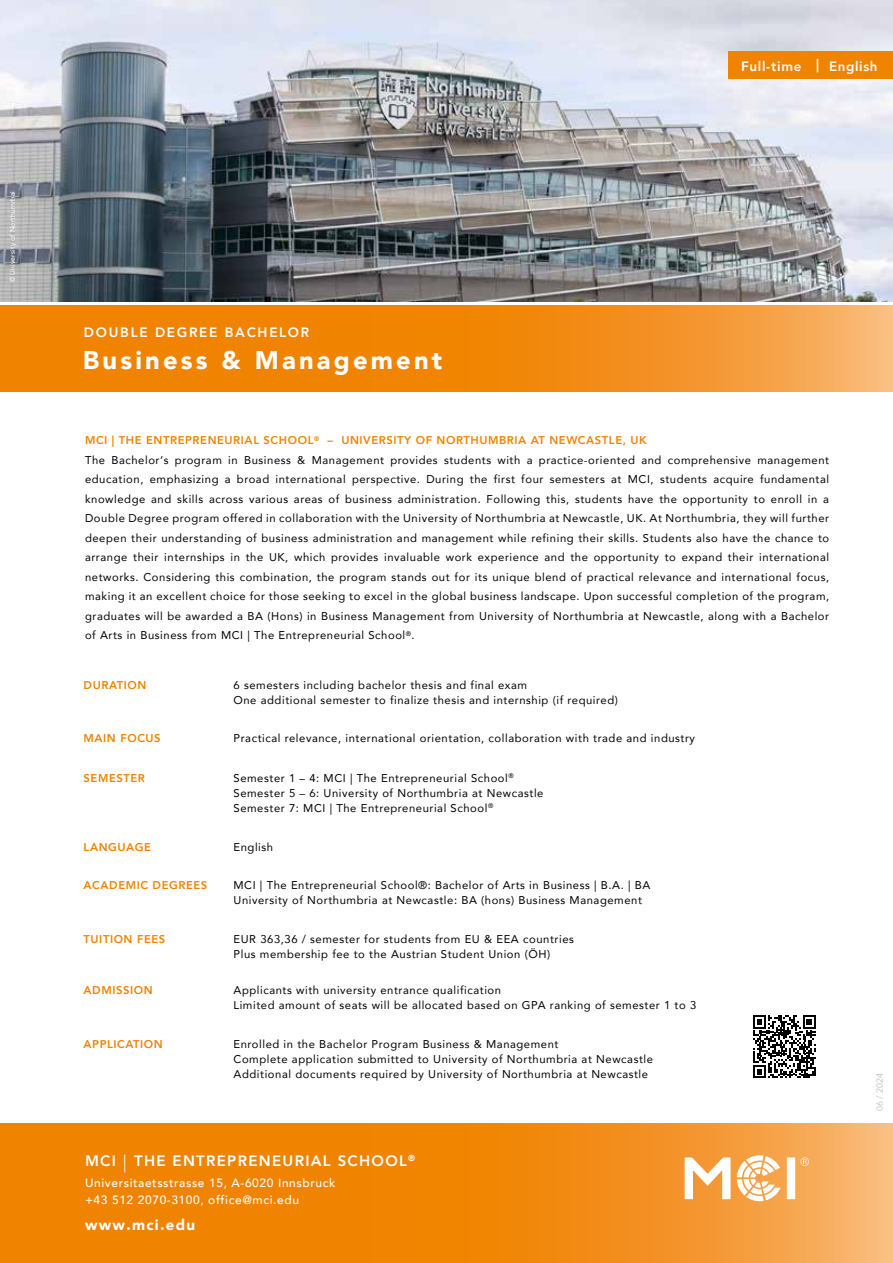
<style>
.page{position:relative;width:893px;height:1263px;background:#fff}
.page>*{position:absolute;margin:0;border:0;box-sizing:border-box;transform-origin:0 0}
.t1{font:900 25.5px "Avenir";letter-spacing:.125em;color:#fff}
.t2{font:800 15px "Avenir";letter-spacing:.085em;color:#fff}
.t3{font:900 15px "Avenir";letter-spacing:.085em;color:#fff}
.t4{font:800 13.5px "Avenir";letter-spacing:.125em;color:#fff}
.t5{font:800 13.5px "Avenir";letter-spacing:.05em;color:#fff}
.t6{font:500 12px/16.5px "Avenir";letter-spacing:.05em;color:#fff}
.t7{font:11.25px/19.5px "Avenir";letter-spacing:.05em;color:#000}
.t8{font:800 11.25px "Avenir";letter-spacing:.05em;color:#f08300}
.t9{font:9px "Avenir";color:#c5c6c6}
.t10{font:500 6.75px "Avenir";letter-spacing:.025em;color:#fff}
.s1{font-weight:800;color:#f08300}
.s2{font-weight:300;font-size:18px}
</style>
<div class="page">
<svg style="left:0;top:306px;width:893px;height:85px;background:#f28d18"></svg>
<img style="left:0;top:0;width:893px;height:301px">
<div style="left:728px;top:51px;width:165px;height:28px;background:#f08300"></div>
<svg style="left:0;top:1124px;width:893px;height:139px;background:#f18c16"></svg>
<svg style="left:685px;top:1155px;width:124px;height:46px"></svg>
<svg style="left:753px;top:1015px;width:63px;height:63px"></svg>
<p class="t10" style="left:7px;top:282px;width:93px;rotate:-90deg">© University of Northumrbai</p>
<p class="t4" style="left:84px;top:321px;width:227px">DOUBLE DEGREE BACHELOR</p>
<h1 class="t1" style="left:83px;top:338px;width:361px">Business &amp; Management</h1>
<p class="t5" style="left:741px;top:55px;width:138px">Full-time | English</p>
<p class="t7" style="left:85px;top:430px;width:746px"><span class="s1">MCI | THE ENTREPRENEURIAL SCHOOL</span><sup>®</sup> <span class="s1">– UNIVERSITY OF NORTHUMBRIA AT NEWCASTLE, UK<br></span>The Bachelor‘s program in Business &amp; Management provides students with a practice-oriented and comprehensive management education, emphasizing a broad international perspective. During the first four semesters at MCI, students acquire fundamental knowledge and skills across various areas of business administration. Following this, students have the opportunity to enroll in a Double Degree program offered in collaboration with the University of Northumbria at Newcastle, UK. At Northumbria, they will further deepen their understanding of business administration and management while refining their skills. Students also have the chance to arrange their internships in the UK, which provides invaluable work experience and the opportunity to expand their international networks. Considering this combination, the program stands out for its unique blend of practical relevance and international focus, making it an excellent choice for those seeking to excel in the global business landscape. Upon successful completion of the program, graduates will be awarded a BA (Hons) in Business Management from University of Northumbria at Newcastle, along with a Bachelor of Arts in Business from MCI | The Entrepreneurial School<sup>®</sup>.</p>
<p class="t8" style="left:84px;top:676px;width:64px">DURATION</p>
<p class="t7" style="left:234px;top:677px;width:386px;line-height:15px">6 semesters including bachelor thesis and final exam<br>One additional semester to finalize thesis and internship (if required)</p>
<p class="t8" style="left:84px;top:729px;width:79px">MAIN FOCUS</p>
<p class="t7" style="left:234px;top:728px;width:463px">Practical relevance, international orientation, collaboration with trade and industry</p>
<p class="t8" style="left:84px;top:769px;width:63px">SEMESTER</p>
<p class="t7" style="left:234px;top:770px;width:311px;line-height:15px">Semester 1 – 4: MCI | The Entrepreneurial School<sup>®<br></sup>Semester 5 – 6: University of Northumbria at Newcastle<br>Semester 7: MCI | The Entrepreneurial School<sup>®</sup></p>
<p class="t8" style="left:84px;top:838px;width:69px">LANGUAGE</p>
<p class="t7" style="left:234px;top:837px;width:41px">English</p>
<p class="t8" style="left:84px;top:876px;width:125px">ACADEMIC DEGREES</p>
<p class="t7" style="left:234px;top:877px;width:418px;line-height:15px">MCI | The Entrepreneurial School®: Bachelor of Arts in Business | B.A. | BA<br>University of Northumbria at Newcastle: BA (hons) Business Management</p>
<p class="t8" style="left:84px;top:930px;width:83px">TUITION FEES</p>
<p class="t7" style="left:234px;top:931px;width:342px;line-height:15px">EUR 363,36 / semester for students from EU &amp; EEA countries<br>Plus membership fee to the Austrian Student Union (ÖH)</p>
<p class="t8" style="left:84px;top:981px;width:71px">ADMISSION</p>
<p class="t7" style="left:234px;top:982px;width:464px;line-height:15px">Applicants with university entrance qualification<br>Limited amount of seats will be allocated based on GPA ranking of semester 1 to 3</p>
<p class="t8" style="left:84px;top:1035px;width:81px">APPLICATION</p>
<p class="t7" style="left:234px;top:1036px;width:421px;line-height:15px">Enrolled in the Bachelor Program Business &amp; Management<br>Complete application submitted to University of Northumbria at Newcastle<br>Additional documents required by University of Northumbria at Newcastle</p>
<h2 class="t2" style="left:85px;top:1149px;width:332px">MCI <span class="s2">|</span> THE ENTREPRENEURIAL SCHOOL<sup>®</sup></h2>
<p class="t6" style="left:85px;top:1174px;width:252px">Universitaetsstrasse 15, A-6020 Innsbruck +43 512 2070-3100, office@mci.edu</p>
<h2 class="t3" style="left:85px;top:1212px;width:111px">www.mci.edu</h2>
<p class="t9" style="left:872px;top:1111px;width:40px;rotate:-90deg">06 / 2024</p>
</div>
